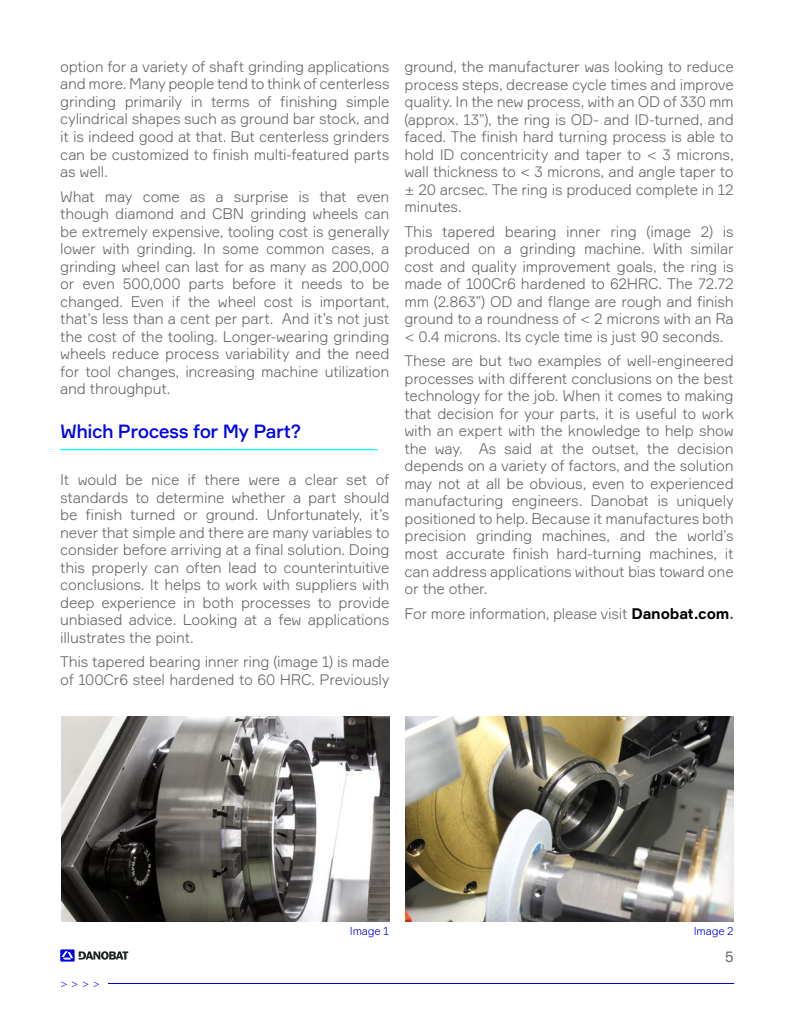
<style>
.page{position:relative;width:794px;height:1028px;background:#fff}
.page>*{position:absolute;margin:0;border:0;box-sizing:border-box;transform-origin:0 0}
.t1{font:500 18.75px "Formular";letter-spacing:-.03em;color:#0005e6}
.t2{font:300 15px/17.5px "Formular";letter-spacing:-.015em;color:#666;text-align:justify}
.t3{font:15px "GT America";color:#666}
.t4{font:300 11.25px "Formular";letter-spacing:-.015em;color:#0005e6}
.t5{font:200 11.25px "GT America";color:#0000e6}
.s1{font-weight:700;color:#000}
.s2{font-weight:700}
</style>
<div class="page">
<hr style="left:60px;top:449px;width:317px;height:1px;background:#0ff">
<hr style="left:108px;top:983px;width:625px;height:1px;background:#0000e6">
<svg style="left:60px;top:949px;width:68px;height:12px"></svg>
<img style="left:61px;top:716px;width:328px;height:205px">
<img style="left:406px;top:716px;width:327px;height:205px">
<p class="t2" style="left:60px;top:58px;width:331px">option for a variety of shaft grinding applications and more. Many people tend to think of centerless grinding primarily in terms of finishing simple cylindrical shapes such as ground bar stock, and it is indeed good at that. But centerless grinders can be customized to finish multi-featured parts as well.</p>
<p class="t2" style="left:60px;top:187px;width:331px">What may come as a surprise is that even though diamond and CBN grinding wheels can be extremely expensive, tooling cost is generally lower with grinding. In some common cases, a grinding wheel can last for as many as 200,000 or even 500,000 parts before it needs to be changed. Even if the wheel cost is important, that’s less than a cent per part. And it’s not just the cost of the tooling. Longer-wearing grinding wheels reduce process variability and the need for tool changes, increasing machine utilization and throughput.</p>
<p class="t1" style="left:60px;top:419px;width:243px">Which Process for My Part?</p>
<p class="t2" style="left:60px;top:470px;width:331px">It would be nice if there were a clear set of standards to determine whether a part should be finish turned or ground. Unfortunately, it’s never that simple and there are many variables to consider before arriving at a final solution. Doing this properly can often lead to counterintuitive conclusions. It helps to work with suppliers with deep experience in both processes to provide unbiased advice. Looking at a few applications illustrates the point.</p>
<p class="t2" style="left:60px;top:653px;width:331px">This tapered bearing inner ring (image 1) is made of 100Cr6 steel hardened to 60 HRC. Previously</p>
<p class="t2" style="left:404px;top:58px;width:331px">ground, the manufacturer was looking to reduce process steps, decrease cycle times and improve quality. In the new process, with an OD of 330 mm (approx. 13”), the ring is OD- and ID-turned, and faced. The finish hard turning process is able to hold ID concentricity and taper to &lt; 3 microns, wall thickness to &lt; 3 microns, and angle taper to ± 20 arcsec. The ring is produced complete in 12 minutes.</p>
<p class="t2" style="left:404px;top:222px;width:331px">This tapered bearing inner ring (image 2) is produced on a grinding machine. With similar cost and quality improvement goals, the ring is made of 100Cr6 hardened to 62HRC. The 72.72 mm (2.863”) OD and flange are rough and finish ground to a roundness of &lt; 2 microns with an Ra &lt; 0.4 microns. Its cycle time is just 90 seconds.</p>
<p class="t2" style="left:404px;top:352px;width:331px">These are but two examples of well-engineered processes with different conclusions on the best technology for the job. When it comes to making that decision for your parts, it is useful to work with an expert with the knowledge to help show the way. As said at the outset, the decision depends on a variety of factors, and the solution may not at all be obvious, even to experienced manufacturing engineers. Danobat is uniquely positioned to help. Because it manufactures both precision grinding machines, and the world’s most accurate finish hard-turning machines, it can address applications without bias toward one or the other.</p>
<p class="t2" style="left:404px;top:604px;width:331px">For more information, please visit <span class="s1">Danobat.com</span><span class="s2">.</span></p>
<p class="t4" style="left:350px;top:923px;width:41px">Image 1</p>
<p class="t4" style="left:694px;top:923px;width:41px">Image 2</p>
<p class="t5" style="left:60px;top:978px;width:41px">&gt;&gt;&gt;&gt;</p>
<p class="t3" style="left:725px;top:947px;width:10px">5</p>
</div>
